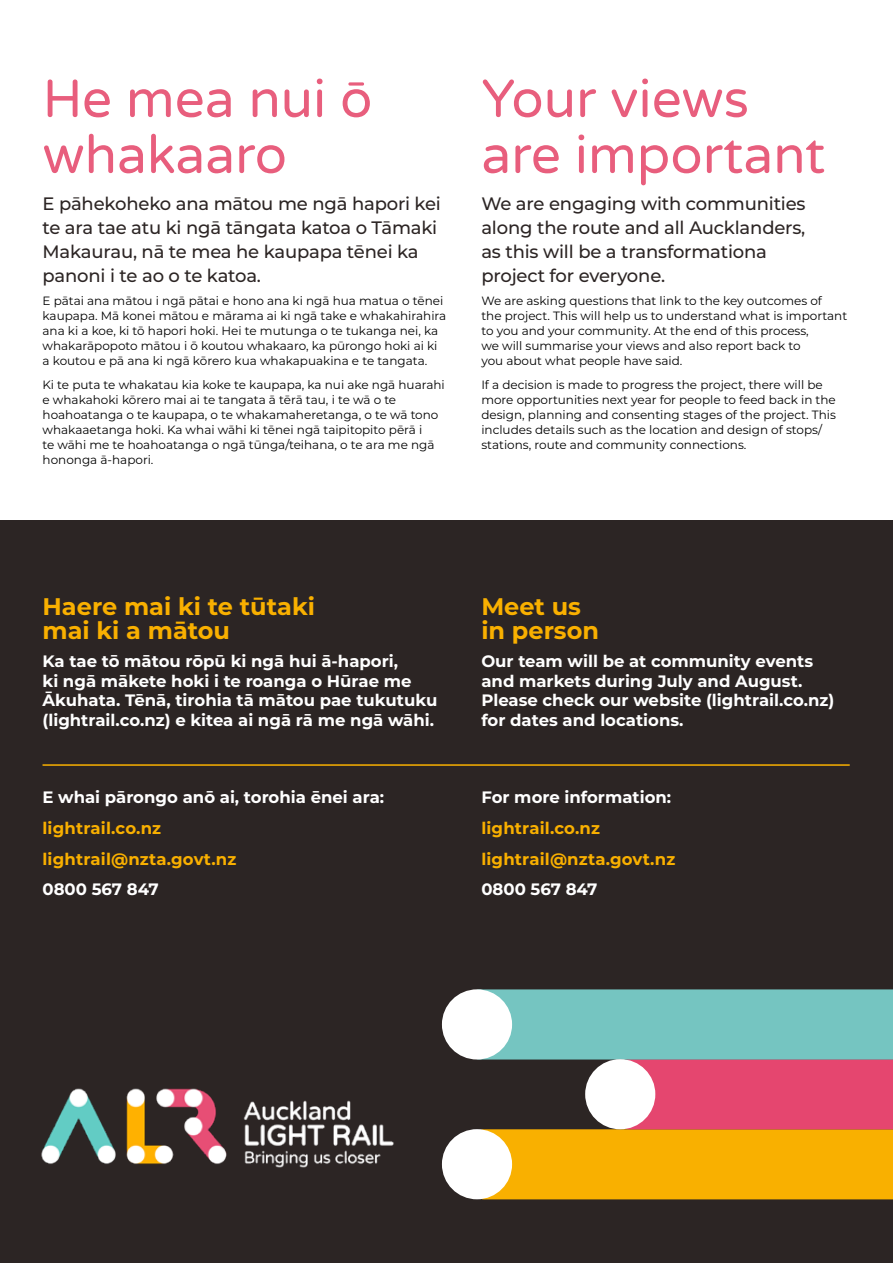
<style>
.page{position:relative;width:893px;height:1263px;background:#fff}
.page>*{position:absolute;margin:0;border:0;box-sizing:border-box;transform-origin:0 0}
.t1{font:53.1px/55.9px "Varela Round";color:#e85e7d}
.t2{font:700 24px/24px "Montserrat";color:#f9b000}
.t3{font:500 18px/24px "Montserrat";letter-spacing:-.01em;color:#2c2524}
.t4{font:700 16.5px/19.5px "Montserrat";color:#fff}
.t5{font:700 16.5px/30.9px "Montserrat";letter-spacing:.01em;color:#f9b000}
.t6{font:12px/15px "Montserrat";color:#000}
</style>
<div class="page">
<div style="left:0;top:521px;width:893px;height:742px;background:#2c2524"></div>
<div style="left:442px;top:1129px;width:70px;height:70px;background:#fff;border-radius:50%"></div>
<svg style="left:461px;top:989px;width:432px;height:210px;background:#b39462"></svg>
<div style="left:442px;top:989px;width:70px;height:70px;background:#fff;border-radius:50%"></div>
<div style="left:585px;top:1059px;width:70px;height:70px;background:#fff;border-radius:50%"></div>
<img style="left:41px;top:1088px;width:353px;height:80px">
<hr style="left:43px;top:764px;width:807px;height:2px;background:#f9b000">
<h1 class="t1" style="left:43px;top:69px;width:331px">He mea nui ō whakaaro</h1>
<h3 class="t3" style="left:43px;top:190px;width:400px">E pāhekoheko ana mātou me ngā hapori kei te ara tae atu ki ngā tāngata katoa o Tāmaki Makaurau, nā te mea he kaupapa tēnei ka panoni i te ao o te katoa.</h3>
<p class="t6" style="left:43px;top:293px;width:405px">E pātai ana mātou i ngā pātai e hono ana ki ngā hua matua o tēnei kaupapa. Mā konei mātou e mārama ai ki ngā take e whakahirahira ana ki a koe, ki tō hapori hoki. Hei te mutunga o te tukanga nei, ka whakarāpopoto mātou i ō koutou whakaaro, ka pūrongo hoki ai ki a koutou e pā ana ki ngā kōrero kua whakapuakina e te tangata.</p>
<p class="t6" style="left:43px;top:376px;width:404px">Ki te puta te whakatau kia koke te kaupapa, ka nui ake ngā huarahi e whakahoki kōrero mai ai te tangata ā tērā tau, i te wā o te hoahoatanga o te kaupapa, o te whakamaheretanga, o te wā tono whakaaetanga hoki. Ka whai wāhi ki tēnei ngā taipitopito pērā i<br>te wāhi me te hoahoatanga o ngā tūnga/teihana, o te ara me ngā hononga ā-hapori.</p>
<h1 class="t1" style="left:481px;top:69px;width:345px">Your views are important</h1>
<h3 class="t3" style="left:481px;top:190px;width:326px">We are engaging with communities along the route and all Aucklanders, as this will be a transformationa project for everyone.</h3>
<p class="t6" style="left:481px;top:293px;width:367px">We are asking questions that link to the key outcomes of<br>the project. This will help us to understand what is important to you and your community. At the end of this process,<br>we will summarise your views and also report back to<br>you about what people have said.</p>
<p class="t6" style="left:481px;top:376px;width:356px">If a decision is made to progress the project, there will be more opportunities next year for people to feed back in the design, planning and consenting stages of the project. This includes details such as the location and design of stops/ stations, route and community connections.</p>
<h2 class="t2" style="left:43px;top:594px;width:274px">Haere mai ki te tūtaki mai ki a mātou</h2>
<h3 class="t4" style="left:43px;top:651px;width:397px">Ka tae tō mātou rōpū ki ngā hui ā-hapori,<br>ki ngā mākete hoki i te roanga o Hūrae me Ākuhata. Tēnā, tirohia tā mātou pae tukutuku (lightrail.co.nz) e kitea ai ngā rā me ngā wāhi.</h3>
<h3 class="t4" style="left:43px;top:786px;width:343px">E whai pārongo anō ai, torohia ēnei ara:</h3>
<h3 class="t5" style="left:43px;top:811px;width:195px">lightrail.co.nz lightrail@nzta.govt.nz</h3>
<h3 class="t4" style="left:43px;top:879px;width:118px">0800 567 847</h3>
<h2 class="t2" style="left:481px;top:594px;width:119px">Meet us in person</h2>
<h3 class="t4" style="left:481px;top:651px;width:354px">Our team will be at community events and markets during July and August.<br>Please check our website (lightrail.co.nz) for dates and locations.</h3>
<h3 class="t4" style="left:481px;top:786px;width:191px">For more information:</h3>
<h3 class="t5" style="left:481px;top:811px;width:195px">lightrail.co.nz lightrail@nzta.govt.nz</h3>
<h3 class="t4" style="left:481px;top:879px;width:118px">0800 567 847</h3>
</div>
